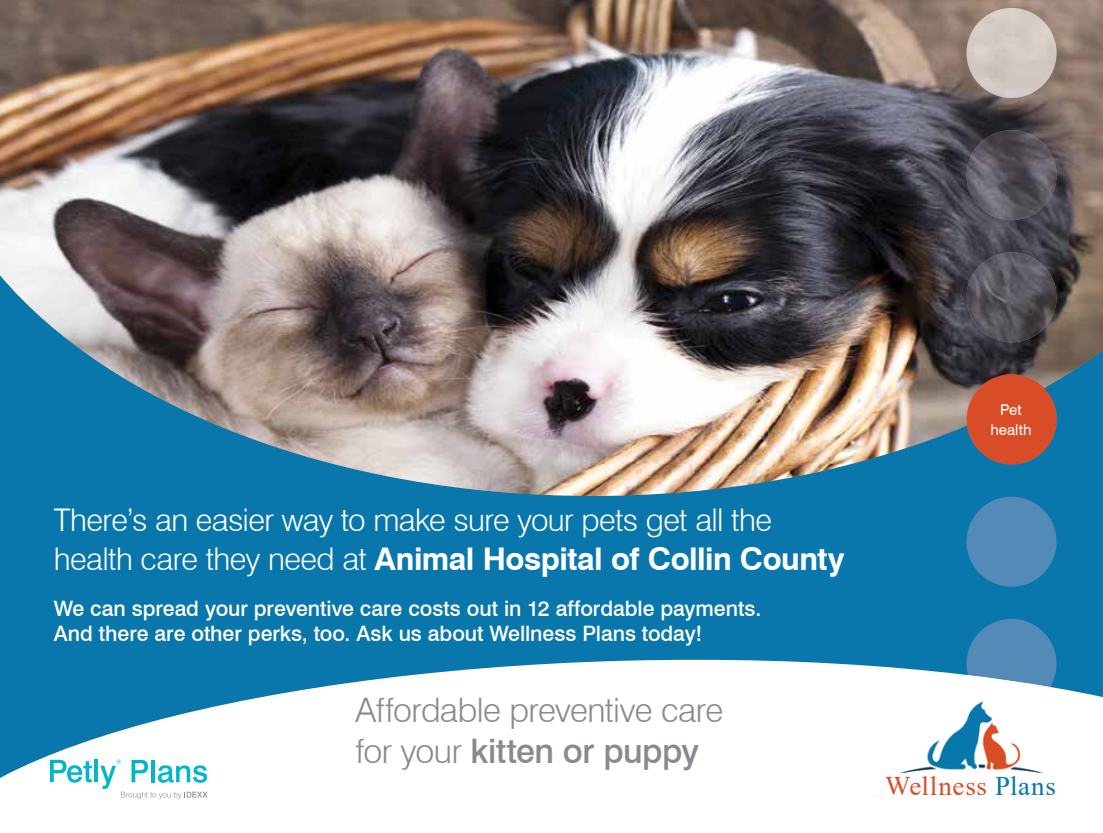
<style>
.page{position:relative;width:1103px;height:833px;background:#fff}
.page>*{position:absolute;margin:0;border:0;box-sizing:border-box;transform-origin:0 0}
.t1{font:300 33.75px/40.5px "Swiss 721 BT";letter-spacing:-.015em;color:#878a8f}
.t2{font:300 31.25px/38.8px "Swiss 721 BT";letter-spacing:-.02em;color:#fff}
.t3{font:27px "Times New Roman";letter-spacing:.025em;color:#d84d27}
.t4{font:500 21.25px/25.5px "Swiss 721 BT";letter-spacing:-.005em;color:#fff}
.t5{font:15px/20px "Swiss 721 BT";color:#fff;text-align:center}
.t6{font:300 6.5px "Swiss 721 BT";color:#00b7c9}
.s1{font-weight:700}
.s2{font-weight:500}
.s3{color:#0a77ac}
</style>
<div class="page">
<div style="left:0;top:0;width:1102px;height:832px;background:#0a77ac"></div>
<svg style="left:0;top:658px;width:1102px;height:174px;fill:#fff"></svg>
<svg style="left:50px;top:759px;width:42px;height:23px"></svg>
<hr style="left:95px;top:759px;width:3px;height:23px;background:#00b7c9">
<svg style="left:100px;top:759px;width:107px;height:40px;background:#c9edf0"></svg>
<img style="left:0;top:0;width:1102px;height:496px">
<img style="left:966px;top:8px;width:90px;height:90px;border-radius:45px">
<svg style="left:966px;top:619px;width:90px;height:76px;background:#699dc3"></svg>
<svg style="left:967px;top:388px;width:89px;height:76px"></svg>
<img style="left:966px;top:374px;width:77px;height:38px">
<img style="left:966px;top:252px;width:90px;height:90px;border-radius:45px">
<div style="left:966px;top:496px;width:90px;height:90px;background:#538ab8;border-radius:45px"></div>
<img style="left:966px;top:130px;width:90px;height:90px;border-radius:45px">
<div style="left:966px;top:374px;width:90px;height:90px;background:#d84d27;border-radius:50%"></div>
<img style="left:868px;top:695px;width:204px;height:123px">
<div style="left:876px;top:773px;width:196px;height:41px;background:#fff"></div>
<h2 class="t2" style="left:54px;top:500px;width:792px">There’s an easier way to make sure your pets get all the health care they need at <span class="s1">Animal Hospital of Collin County</span></h2>
<p class="t4" style="left:54px;top:595px;width:709px">We can spread your preventive care costs out in 12 affordable payments.<br>And there are other perks, too. Ask us about Wellness Plans today!</p>
<p class="t6" style="left:116px;top:758px;width:7px">®</p>
<h1 class="t1" style="left:355px;top:689px;width:369px">Affordable preventive care for your <span class="s2">kitten or puppy</span></h1>
<p class="t5" style="left:990px;top:399px;width:43px">Pet health</p>
<p class="t3" style="left:885px;top:766px;width:172px">Wellness <span class="s3">Plans</span></p>
</div>
